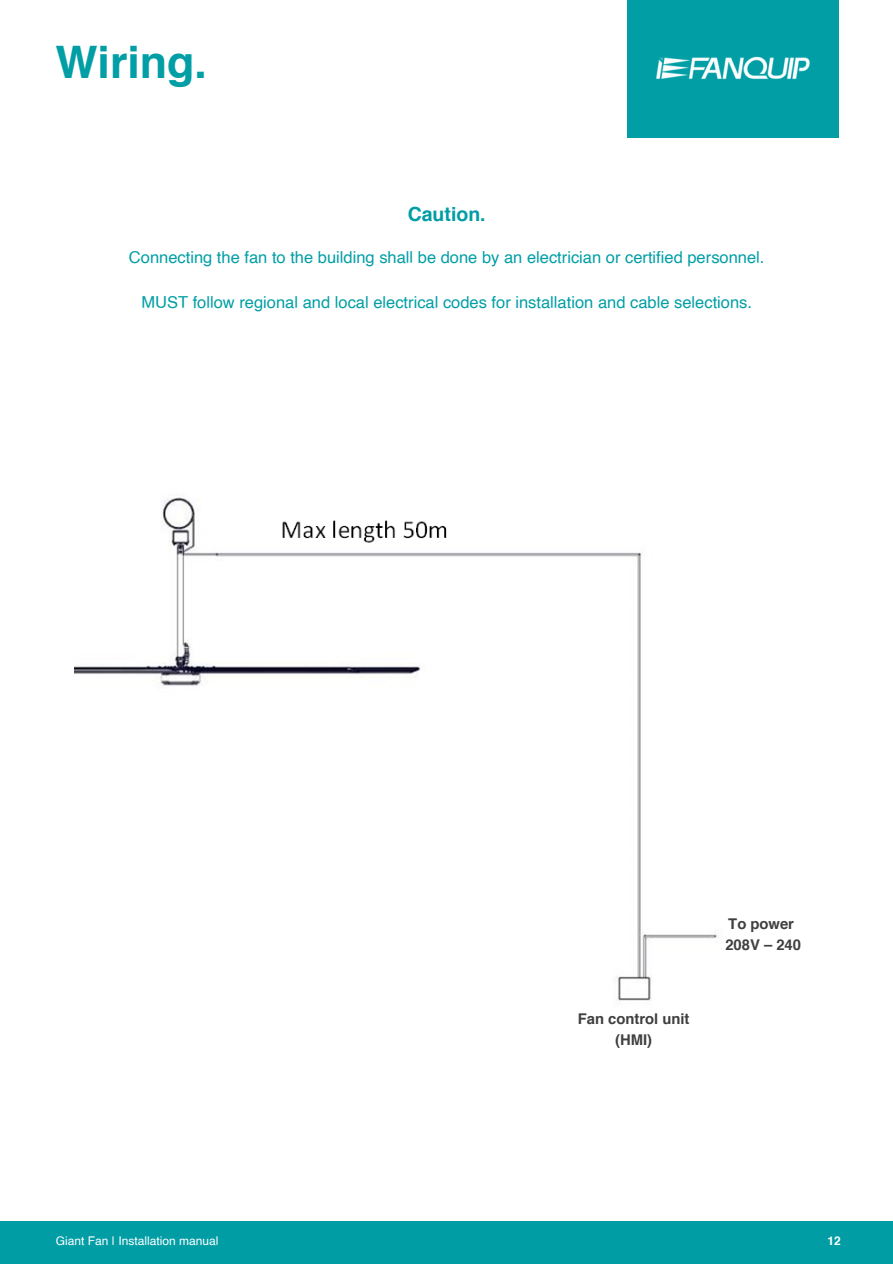
<style>
.page{position:relative;width:893px;height:1264px;background:#fff}
.page>*{position:absolute;margin:0;border:0;box-sizing:border-box;transform-origin:0 0}
.t1{font:700 44.7px "Helvetica";color:#019ea5}
.t2{font:700 19.5px "Helvetica";color:#009da5}
.t3{font:16.5px "Helvetica";color:#019ea5}
.t4{font:700 14.85px/21px "Helvetica";color:#3f3f3f}
.t5{font:12px "Helvetica";color:#fff}
.t6{font:700 12px "Helvetica";color:#fff}
</style>
<div class="page">
<div style="left:627px;top:0;width:212px;height:138px;background:#019ea5"></div>
<img style="left:656px;top:56px;width:154px;height:24px">
<div style="left:0;top:1221px;width:892px;height:42px;background:#009da5"></div>
<img style="left:74px;top:497px;width:644px;height:504px">
<p class="t1" style="left:55px;top:44px;width:153px">Wiring.</p>
<p class="t2" style="left:407px;top:206px;width:79px">Caution.</p>
<p class="t3" style="left:129px;top:250px;width:637px">Connecting the fan to the building shall be done by an electrician or certified personnel.</p>
<p class="t3" style="left:141px;top:295px;width:612px">MUST follow regional and local electrical codes for installation and cable selections.</p>
<h4 class="t4" style="left:577px;top:1009px;width:113px;text-align:center">Fan control unit (HMI)</h4>
<h4 class="t4" style="left:725px;top:914px;width:77px">To power<br>208V – 240</h4>
<h2 class="t5" style="left:56px;top:1235px;width:164px">Giant Fan | Installation manual</h2>
<h3 class="t6" style="left:827px;top:1235px;width:15px">12</h3>
</div>
